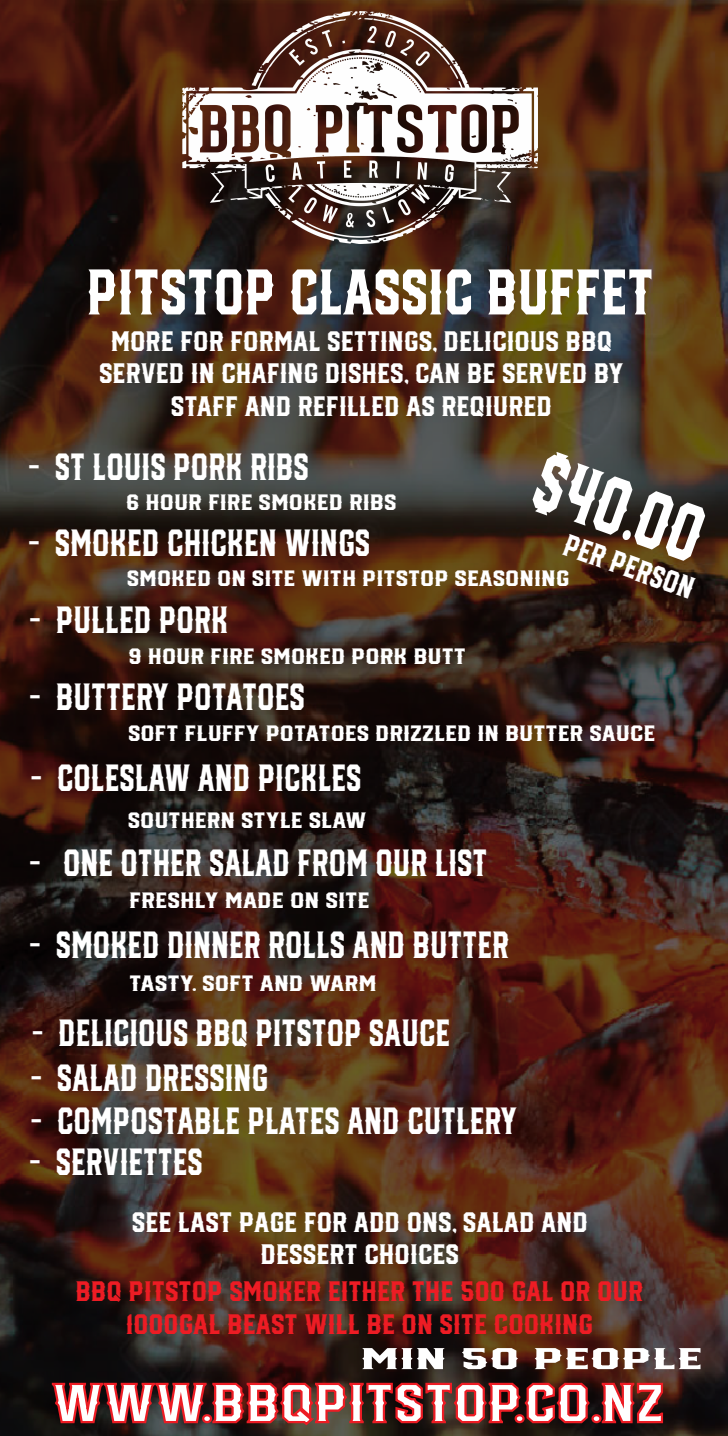
<style>
.page{position:relative;width:728px;height:1436px;background:#fff}
.page>*{position:absolute;margin:0;border:0;box-sizing:border-box;transform-origin:0 0}
.t1{font:77.17px "Empera";color:#fff;scale:.78 1}
.t2{font:61.65px "Empera";color:#fff;scale:.88 1}
.t3{font:52.43px "Empera";color:#fff;scale:1.14 1}
.t4{font:36.45px "Empera";color:#fff;scale:.84 1}
.t5{font:29.7px "Empera";color:#fff;scale:.89 1}
.t6{font:28.8px "Empera";color:#fff;scale:1.88 1}
.t7{font:27px/32.4px "Empera";color:#fff;text-align:center}
.t8{font:27px/32.4px "Empera";color:#ed1c24;text-align:center}
.t9{font:21.38px "Empera";color:#fff;scale:1.16 1}
.t10{font:21.38px "Empera";color:#fff;scale:1.18 1}
</style>
<div class="page">
<img style="left:0;top:0;width:727px;height:1435px">
<svg style="left:51px;top:1362px;width:613px;height:64px;background:#4f1a17"></svg>
<img style="left:183px;top:11px;width:354px;height:232px">
<h2 class="t2" style="left:86px;top:256px;width:645px">PITSTOP CLASSIC BUFFET</h2>
<p class="t7" style="left:99px;top:324px;width:526px">MORE FOR FORMAL SETTINGS, DELICIOUS BBQ<br>SERVED IN CHAFING DISHES, CAN BE SERVED BY<br>STAFF AND REFILLED AS REQIURED</p>
<p class="t4" style="left:28px;top:445px;width:336px">- ST LOUIS PORK RIBS</p>
<p class="t9" style="left:126px;top:489px;width:235px">6 HOUR FIRE SMOKED RIBS</p>
<p class="t4" style="left:28px;top:521px;width:408px">- SMOKED CHICKEN WINGS</p>
<p class="t9" style="left:127px;top:566px;width:382px">SMOKED ON SITE WITH PITSTOP SEASONING</p>
<p class="t4" style="left:29px;top:598px;width:238px">- PULLED PORK</p>
<p class="t9" style="left:128px;top:643px;width:293px">9 HOUR FIRE SMOKED PORK BUTT</p>
<p class="t4" style="left:29px;top:675px;width:329px">- BUTTERY POTATOES</p>
<p class="t9" style="left:128px;top:720px;width:456px">SOFT FLUFFY POTATOES DRIZZLED IN BUTTER SAUCE</p>
<p class="t4" style="left:30px;top:756px;width:395px">- COLESLAW AND PICKLES</p>
<p class="t9" style="left:128px;top:808px;width:207px">SOUTHERN STYLE SLAW</p>
<h1 class="t1" style="left:552px;top:436px;width:224px;rotate:20deg">$40.00</h1>
<p class="t5" style="left:570px;top:527px;width:155px;rotate:20deg">PER PERSON</p>
<p class="t4" style="left:29px;top:841px;width:546px">- ONE OTHER SALAD FROM OUR LIST</p>
<p class="t10" style="left:129px;top:888px;width:205px">FRESHLY MADE ON SITE</p>
<p class="t4" style="left:29px;top:923px;width:572px">- SMOKED DINNER ROLLS AND BUTTER</p>
<p class="t10" style="left:129px;top:970px;width:211px">TASTY. SOFT AND WARM</p>
<p class="t4" style="left:32px;top:1011px;width:499px">- DELICIOUS BBQ PITSTOP SAUCE</p>
<p class="t4" style="left:30px;top:1056px;width:284px">- SALAD DRESSING</p>
<p class="t4" style="left:30px;top:1098px;width:580px">- COMPOSTABLE PLATES AND CUTLERY</p>
<p class="t4" style="left:29px;top:1140px;width:208px">- SERVIETTES</p>
<p class="t7" style="left:132px;top:1204px;width:457px">SEE LAST PAGE FOR ADD ONS, SALAD AND<br>DESSERT CHOICES</p>
<p class="t8" style="left:75px;top:1274px;width:569px">BBQ PITSTOP SMOKER EITHER THE 500 GAL OR OUR<br>1000GAL BEAST WILL BE ON SITE COOKING</p>
<p class="t6" style="left:360px;top:1341px;width:183px">MIN 50 PEOPLE</p>
<h3 class="t3" style="left:52px;top:1372px;width:538px">WWW.BBQPITSTOP.CO.NZ</h3>
</div>
